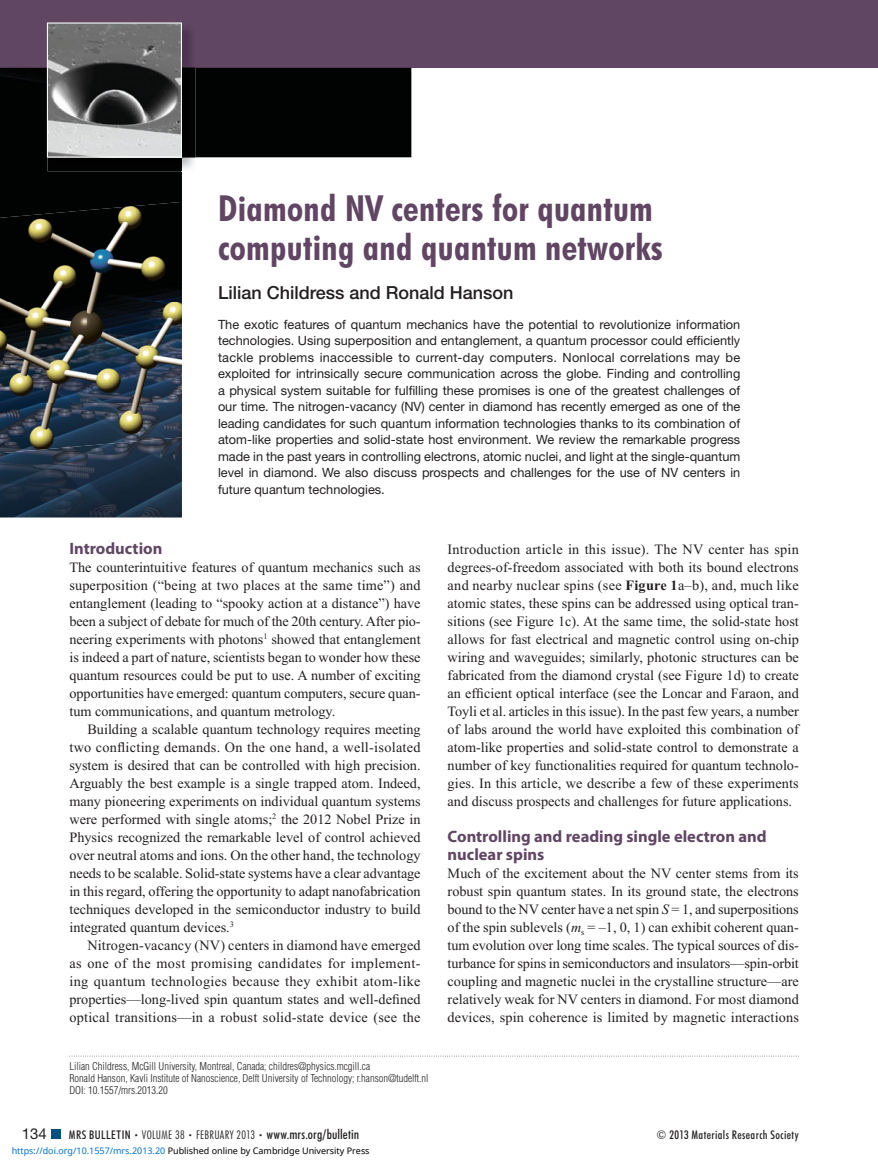
<style>
.page{position:relative;width:878px;height:1175px;background:#fff}
.page>*{position:absolute;margin:0;border:0;box-sizing:border-box;transform-origin:0 0}
.t1{font:700 condensed 36px/39px "Futura BT";letter-spacing:.01em;color:#614664}
.t2{font:500 18px "Helvetica Neue LT Std";color:#231f20}
.t3{font:700 16.5px/18px "Myriad Pro";color:#614664}
.t4{font:15px "Helvetica Neue LT Std";color:#231f20}
.t5{font:14.25px/18px "Times New Roman";color:#231f20;text-align:justify}
.t6{font:12.75px/16.5px "Helvetica Neue LT Std";color:#231f20;text-align:justify}
.t7{font:300 condensed 12px "Futura BT";letter-spacing:.025em;color:#231f20}
.t8{font:500 condensed 12px "Futura BT";letter-spacing:.035em;color:#231f20}
.t9{font:300 condensed 10.5px/12px "Helvetica LT Std";color:#231f20}
.t10{font:9px "Noto Sans";color:#000}
.s1{font-weight:700}
.s2{font-style:italic}
.s3{font-weight:500}
.s4{font-size:7.5px}
.s5{font-weight:500;font-size:13.5px}
.s6{color:#0172cf}
</style>
<div class="page">
<div style="left:0;top:0;width:878px;height:68px;background:#614664"></div>
<div style="left:51px;top:1130px;width:9px;height:8px;background:#005080"></div>
<img style="left:0;top:68px;width:411px;height:450px">
<img style="left:0;top:209px;width:87px;height:194px">
<img style="left:87px;top:202px;width:95px;height:201px">
<img style="left:0;top:403px;width:182px;height:51px">
<img style="left:47px;top:29px;width:149px;height:142px">
<svg style="left:47px;top:22px;width:135px;height:135px;background:#797979"></svg>
<svg style="left:69px;top:1055px;width:728px;height:1px"></svg>
<h1 class="t1" style="left:218px;top:192px;width:446px">Diamond NV centers for quantum computing and quantum networks</h1>
<p class="t2" style="left:218px;top:286px;width:297px">Lilian Childress and Ronald Hanson</p>
<p class="t6" style="left:218px;top:317px;width:524px">The exotic features of quantum mechanics have the potential to revolutionize information technologies. Using superposition and entanglement, a quantum processor could efficiently tackle problems inaccessible to current-day computers. Nonlocal correlations may be exploited for intrinsically secure communication across the globe. Finding and controlling a physical system suitable for fulfilling these promises is one of the greatest challenges of our time. The nitrogen-vacancy (NV) center in diamond has recently emerged as one of the leading candidates for such quantum information technologies thanks to its combination of atom-like properties and solid-state host environment. We review the remarkable progress made in the past years in controlling electrons, atomic nuclei, and light at the single-quantum level in diamond. We also discuss prospects and challenges for the use of NV centers in future quantum technologies.</p>
<p class="t3" style="left:69px;top:541px;width:95px">Introduction</p>
<p class="t5" style="left:69px;top:559px;width:353px">The counterintuitive features of quantum mechanics such as superposition (“being at two places at the same time”) and entanglement (leading to “spooky action at a distance”) have been a subject of debate for much of the 20th century. After pio&shy;neering experiments with photons <sup>1</sup> showed that entanglement is indeed a part of nature, scientists began to wonder how these quantum resources could be put to use. A number of exciting opportunities have emerged: quantum computers, secure quan&shy;tum communications, and quantum metrology.</p>
<p class="t5" style="left:69px;top:721px;width:353px;text-indent:18px">Building a scalable quantum technology requires meeting two conflicting demands. On the one hand, a well-isolated system is desired that can be controlled with high precision.<br>Arguably the best example is a single trapped atom. Indeed, many pioneering experiments on individual quantum systems were performed with single atoms; <sup>2</sup> the 2012 Nobel Prize in Physics recognized the remarkable level of control achieved over neutral atoms and ions. On the other hand, the technology needs to be scalable. Solid-state systems have a clear advantage in this regard, offering the opportunity to adapt nanofabrication techniques developed in the semiconductor industry to build integrated quantum devices. <sup>3</sup></p>
<p class="t5" style="left:69px;top:937px;width:353px;text-indent:18px">Nitrogen-vacancy (NV) centers in diamond have emerged as one of the most promising candidates for implement&shy;ing quantum technologies because they exhibit atom-like properties—long-lived spin quantum states and well-defined optical transitions—in a robust solid-state device (see the</p>
<p class="t9" style="left:69px;top:1061px;width:361px">Lilian Childress, McGill University , Montreal , Canada ; childres@physics.mcgill.ca<br>Ronald Hanson, Kavli Institute of Nanoscience , Delft University of Technology ; r.hanson@tudelft.nl<br>DOI: 10.1557/mrs.2013.20</p>
<p class="t5" style="left:447px;top:541px;width:353px">Introduction article in this issue). The NV center has spin degrees-of-freedom associated with both its bound electrons and nearby nuclear spins (see <span class="s1">Figure 1</span> a–b), and, much like atomic states, these spins can be addressed using optical tran&shy;sitions (see Figure 1c ). At the same time, the solid-state host allows for fast electrical and magnetic control using on-chip wiring and waveguides; similarly, photonic structures can be fabricated from the diamond crystal (see Figure 1d ) to create an efficient optical interface (see the Loncar and Faraon, and Toyli et al. articles in this issue). In the past few years, a number of labs around the world have exploited this combination of atom-like properties and solid-state control to demonstrate a number of key functionalities required for quantum technolo&shy;gies. In this article, we describe a few of these experiments and discuss prospects and challenges for future applications.</p>
<p class="t3" style="left:447px;top:829px;width:320px">Controlling and reading single electron and nuclear spins</p>
<p class="t5" style="left:447px;top:865px;width:353px">Much of the excitement about the NV center stems from its robust spin quantum states. In its ground state, the electrons bound to the NV center have a net spin <span class="s2">S</span> = 1, and superpositions of the spin sublevels ( <span class="s2">m</span><sub>s</sub> = –1, 0, 1) can exhibit coherent quan&shy;tum evolution over long time scales. The typical sources of dis&shy;turbance for spins in semiconductors and insulators—spin-orbit coupling and magnetic nuclei in the crystalline structure—are relatively weak for NV centers in diamond. For most diamond devices, spin coherence is limited by magnetic interactions</p>
<p class="t4" style="left:22px;top:1128px;width:27px">134</p>
<p class="t7" style="left:69px;top:1130px;width:292px"><span class="s3">MRS BULLETIN</span> <span class="s4">•</span> VOLUME 38 <span class="s4">•</span> FEBRUARY 2013 <span class="s4">•</span> <span class="s5">www.mrs.org/bulletin</span></p>
<p class="t8" style="left:656px;top:1130px;width:144px">© 2013 Materials Research Society</p>
<p class="t10" style="left:12px;top:1143px;width:359px"><span class="s6">https://doi.org/10.1557/mrs.2013.20</span> Published online by Cambridge University Press</p>
</div>
